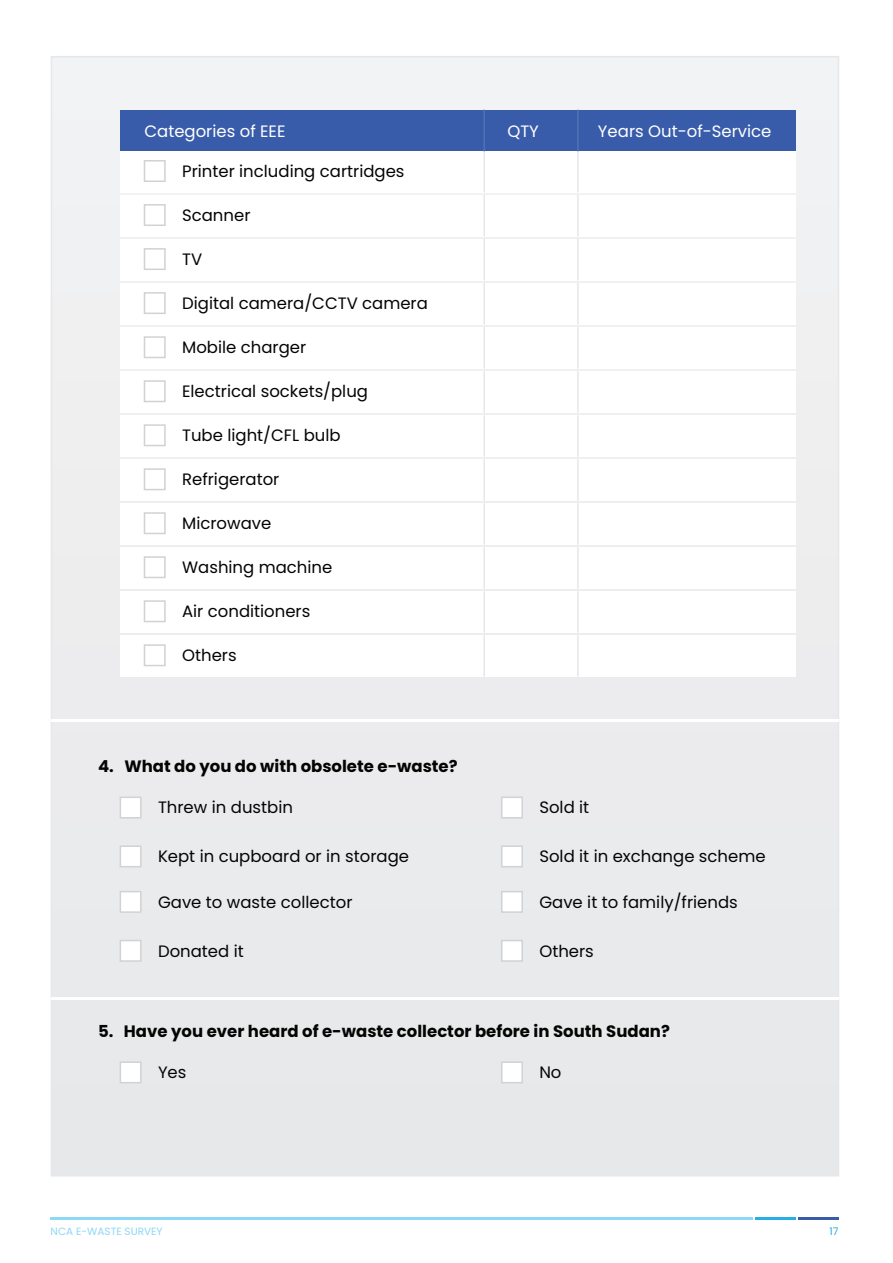
<style>
.page{position:relative;width:893px;height:1263px;background:#fff}
.page>*{position:absolute;margin:0;border:0;box-sizing:border-box;transform-origin:0 0}
.t1{font:16.5px "Poppins";color:#040503}
.t2{font:700 16.5px "Poppins";color:#040503}
.t3{font:16.5px "Poppins";color:#fff}
.t4{font:10.5px "Poppins";color:#8dd7f7}
.t5{font:10.5px "Poppins";color:#28aee4}
</style>
<div class="page">
<hr style="left:51px;top:1218px;width:702px;height:2px;background:#8dd7f7">
<hr style="left:756px;top:1218px;width:40px;height:2px;background:#28aee4">
<hr style="left:798px;top:1218px;width:40px;height:2px;background:#395caa">
<div style="left:51px;top:57px;width:787px;height:1119px;background:#eaebec"></div>
<div style="left:120px;top:796px;width:22px;height:22px;background:#fff;border:2px solid #d1d2d4"></div>
<div style="left:120px;top:845px;width:22px;height:22px;background:#fff;border:2px solid #d1d2d4"></div>
<div style="left:501px;top:796px;width:22px;height:22px;background:#fff;border:2px solid #d1d2d4"></div>
<div style="left:501px;top:845px;width:22px;height:22px;background:#fff;border:2px solid #d1d2d4"></div>
<div style="left:120px;top:891px;width:22px;height:22px;background:#fff;border:2px solid #d1d2d4"></div>
<div style="left:120px;top:940px;width:22px;height:22px;background:#fff;border:2px solid #d1d2d4"></div>
<div style="left:501px;top:891px;width:22px;height:22px;background:#fff;border:2px solid #d1d2d4"></div>
<div style="left:501px;top:940px;width:22px;height:22px;background:#fff;border:2px solid #d1d2d4"></div>
<hr style="left:51px;top:719px;width:787px;height:2px;background:#fff">
<div style="left:120px;top:110px;width:676px;height:41px;background:#395caa"></div>
<div style="left:120px;top:151px;width:676px;height:41px;background:#fff"></div>
<hr style="left:483px;top:151px;width:2px;height:41px;background:#e6e7e9">
<hr style="left:577px;top:151px;width:2px;height:41px;background:#e6e7e9">
<div style="left:144px;top:160px;width:22px;height:22px;background:#fff;border:2px solid #d1d2d4"></div>
<div style="left:120px;top:195px;width:676px;height:41px;background:#fff"></div>
<hr style="left:483px;top:195px;width:2px;height:41px;background:#e6e7e9">
<hr style="left:577px;top:195px;width:2px;height:41px;background:#e6e7e9">
<div style="left:144px;top:204px;width:22px;height:22px;background:#fff;border:2px solid #d1d2d4"></div>
<div style="left:120px;top:239px;width:676px;height:41px;background:#fff"></div>
<hr style="left:483px;top:239px;width:2px;height:41px;background:#e6e7e9">
<hr style="left:577px;top:239px;width:2px;height:41px;background:#e6e7e9">
<div style="left:144px;top:248px;width:22px;height:22px;background:#fff;border:2px solid #d1d2d4"></div>
<div style="left:120px;top:283px;width:676px;height:41px;background:#fff"></div>
<hr style="left:483px;top:283px;width:2px;height:41px;background:#e6e7e9">
<hr style="left:577px;top:283px;width:2px;height:41px;background:#e6e7e9">
<div style="left:144px;top:292px;width:22px;height:22px;background:#fff;border:2px solid #d1d2d4"></div>
<div style="left:120px;top:327px;width:676px;height:42px;background:#fff"></div>
<hr style="left:483px;top:327px;width:2px;height:42px;background:#e6e7e9">
<hr style="left:577px;top:327px;width:2px;height:42px;background:#e6e7e9">
<div style="left:144px;top:336px;width:22px;height:22px;background:#fff;border:2px solid #d1d2d4"></div>
<div style="left:120px;top:371px;width:676px;height:42px;background:#fff"></div>
<hr style="left:483px;top:371px;width:2px;height:42px;background:#e6e7e9">
<hr style="left:577px;top:371px;width:2px;height:42px;background:#e6e7e9">
<div style="left:144px;top:380px;width:22px;height:22px;background:#fff;border:2px solid #d1d2d4"></div>
<div style="left:120px;top:415px;width:676px;height:42px;background:#fff"></div>
<hr style="left:483px;top:415px;width:2px;height:42px;background:#e6e7e9">
<hr style="left:577px;top:415px;width:2px;height:42px;background:#e6e7e9">
<div style="left:144px;top:424px;width:22px;height:22px;background:#fff;border:2px solid #d1d2d4"></div>
<div style="left:120px;top:459px;width:676px;height:42px;background:#fff"></div>
<hr style="left:483px;top:459px;width:2px;height:42px;background:#e6e7e9">
<hr style="left:577px;top:459px;width:2px;height:42px;background:#e6e7e9">
<div style="left:144px;top:468px;width:22px;height:22px;background:#fff;border:2px solid #d1d2d4"></div>
<div style="left:120px;top:503px;width:676px;height:42px;background:#fff"></div>
<hr style="left:483px;top:503px;width:2px;height:42px;background:#e6e7e9">
<hr style="left:577px;top:503px;width:2px;height:42px;background:#e6e7e9">
<div style="left:144px;top:512px;width:22px;height:22px;background:#fff;border:2px solid #d1d2d4"></div>
<div style="left:120px;top:547px;width:676px;height:42px;background:#fff"></div>
<hr style="left:483px;top:547px;width:2px;height:42px;background:#e6e7e9">
<hr style="left:577px;top:547px;width:2px;height:42px;background:#e6e7e9">
<div style="left:144px;top:556px;width:22px;height:22px;background:#fff;border:2px solid #d1d2d4"></div>
<div style="left:120px;top:591px;width:676px;height:42px;background:#fff"></div>
<hr style="left:483px;top:591px;width:2px;height:42px;background:#e6e7e9">
<hr style="left:577px;top:591px;width:2px;height:42px;background:#e6e7e9">
<div style="left:144px;top:600px;width:22px;height:22px;background:#fff;border:2px solid #d1d2d4"></div>
<div style="left:120px;top:635px;width:676px;height:42px;background:#fff"></div>
<hr style="left:483px;top:635px;width:2px;height:42px;background:#e6e7e9">
<hr style="left:577px;top:635px;width:2px;height:42px;background:#e6e7e9">
<div style="left:144px;top:644px;width:22px;height:22px;background:#fff;border:2px solid #d1d2d4"></div>
<hr style="left:483px;top:110px;width:2px;height:41px;background:#5171b1">
<hr style="left:577px;top:110px;width:2px;height:41px;background:#5171b1">
<div style="left:120px;top:1061px;width:22px;height:22px;background:#fff;border:2px solid #d1d2d4"></div>
<div style="left:501px;top:1061px;width:22px;height:22px;background:#fff;border:2px solid #d1d2d4"></div>
<hr style="left:51px;top:998px;width:787px;height:2px;background:#fff">
<p class="t3" style="left:144px;top:121px;width:143px">Categories of EEE</p>
<p class="t3" style="left:507px;top:121px;width:33px">QTY</p>
<p class="t3" style="left:598px;top:121px;width:175px">Years Out-of-Service</p>
<p class="t1" style="left:182px;top:162px;width:224px">Printer including cartridges</p>
<p class="t1" style="left:182px;top:206px;width:70px">Scanner</p>
<p class="t1" style="left:182px;top:250px;width:22px">TV</p>
<p class="t1" style="left:182px;top:294px;width:247px">Digital camera/CCTV camera</p>
<p class="t1" style="left:182px;top:338px;width:126px">Mobile charger</p>
<p class="t1" style="left:182px;top:382px;width:187px">Electrical sockets/plug</p>
<p class="t1" style="left:182px;top:426px;width:160px">Tube light/CFL bulb</p>
<p class="t1" style="left:182px;top:470px;width:99px">Refrigerator</p>
<p class="t1" style="left:182px;top:514px;width:91px">Microwave</p>
<p class="t1" style="left:182px;top:558px;width:152px">Washing machine</p>
<p class="t1" style="left:182px;top:602px;width:130px">Air conditioners</p>
<p class="t1" style="left:182px;top:646px;width:56px">Others</p>
<p class="t2" style="left:98px;top:757px;width:361px">4. What do you do with obsolete e-waste?</p>
<p class="t1" style="left:158px;top:798px;width:136px">Threw in dustbin</p>
<p class="t1" style="left:158px;top:847px;width:253px">Kept in cupboard or in storage</p>
<p class="t1" style="left:158px;top:892px;width:196px">Gave to waste collector</p>
<p class="t1" style="left:158px;top:941px;width:87px">Donated it</p>
<p class="t1" style="left:539px;top:798px;width:51px">Sold it</p>
<p class="t1" style="left:539px;top:847px;width:228px">Sold it in exchange scheme</p>
<p class="t1" style="left:539px;top:892px;width:200px">Gave it to family/friends</p>
<p class="t1" style="left:539px;top:941px;width:56px">Others</p>
<p class="t2" style="left:98px;top:1022px;width:573px">5. Have you ever heard of e-waste collector before in South Sudan?</p>
<p class="t1" style="left:158px;top:1063px;width:30px">Yes</p>
<p class="t1" style="left:539px;top:1063px;width:24px">No</p>
<p class="t4" style="left:51px;top:1225px;width:114px">NCA E-WASTE SURVEY</p>
<p class="t5" style="left:829px;top:1225px;width:11px">17</p>
</div>
